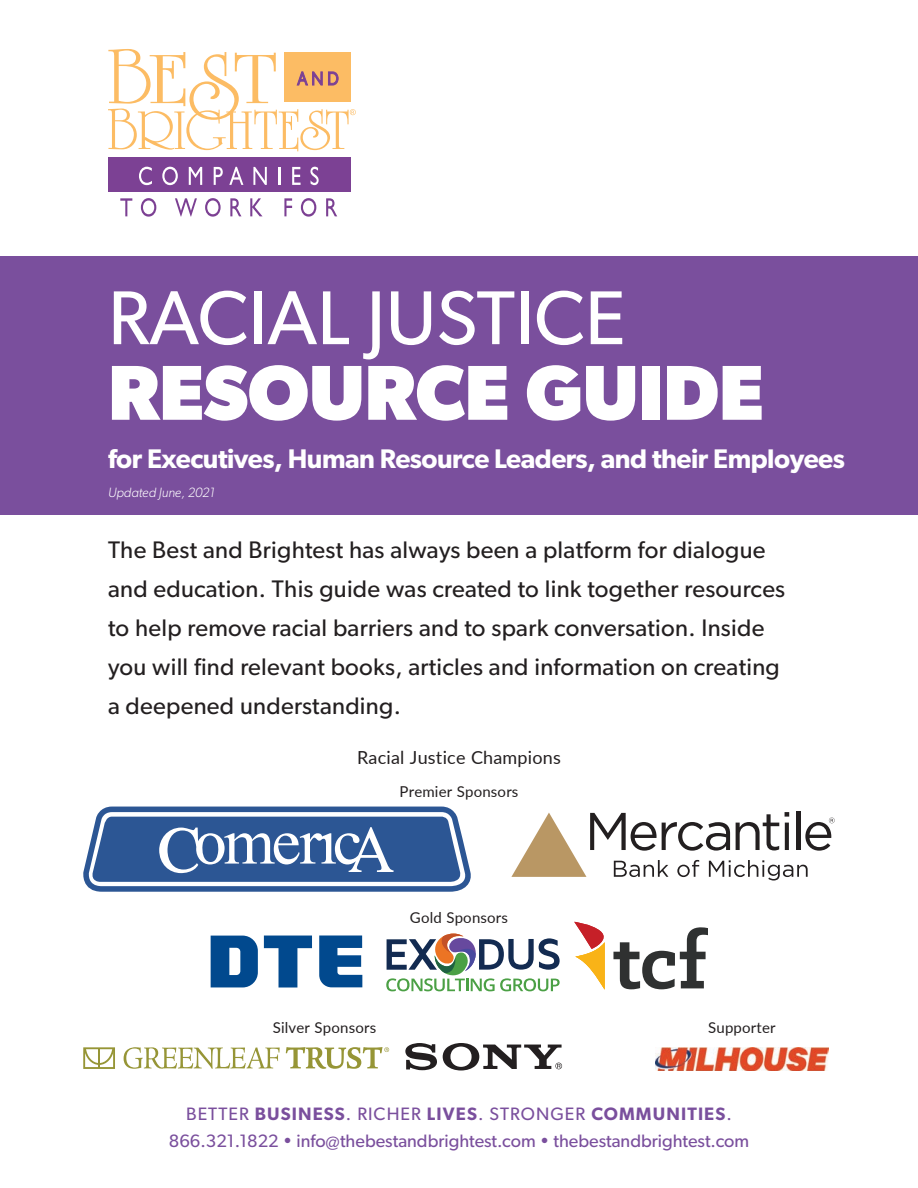
<style>
.page{position:relative;width:918px;height:1188px;background:#fff}
.page>*{position:absolute;margin:0;border:0;box-sizing:border-box;transform-origin:0 0}
.t1{font:700 78px "Gibson";letter-spacing:-.005em;color:#fff}
.t2{font:76.5px "Gibson";color:#fff}
.t3{font:600 27px "Gibson";letter-spacing:-.02em;color:#fff}
.t4{font:24px/39px "Gibson";letter-spacing:.01em;color:#231f20}
.t5{font:18px/27px "Gibson";color:#7a4f9d;text-align:center}
.t6{font:18px "Lato";letter-spacing:.01em;color:#231f20}
.t7{font:15px "Lato";letter-spacing:.01em;color:#231f20}
.t8{font:italic 300 13.5px "Gibson";letter-spacing:-.005em;color:#fff}
.s1{font-weight:600}
</style>
<div class="page">
<div style="left:109px;top:157px;width:242px;height:35px;background:#7c4194"></div>
<svg style="left:139px;top:167px;width:13px;height:18px"></svg>
<svg style="left:162px;top:167px;width:16px;height:18px"></svg>
<svg style="left:189px;top:167px;width:13px;height:18px"></svg>
<svg style="left:214px;top:167px;width:9px;height:18px"></svg>
<svg style="left:229px;top:167px;width:14px;height:18px"></svg>
<svg style="left:253px;top:167px;width:14px;height:18px"></svg>
<hr style="left:278px;top:167px;width:3px;height:18px;background:#fff">
<svg style="left:292px;top:167px;width:9px;height:18px"></svg>
<svg style="left:310px;top:167px;width:9px;height:18px"></svg>
<svg style="left:120px;top:198px;width:12px;height:18px"></svg>
<svg style="left:141px;top:198px;width:15px;height:19px"></svg>
<svg style="left:175px;top:198px;width:22px;height:19px"></svg>
<svg style="left:205px;top:198px;width:16px;height:19px"></svg>
<svg style="left:230px;top:198px;width:12px;height:18px"></svg>
<svg style="left:250px;top:198px;width:12px;height:18px"></svg>
<svg style="left:284px;top:198px;width:8px;height:18px"></svg>
<svg style="left:301px;top:198px;width:15px;height:19px"></svg>
<svg style="left:326px;top:198px;width:11px;height:18px"></svg>
<svg style="left:108px;top:49px;width:248px;height:102px"></svg>
<div style="left:0;top:256px;width:918px;height:259px;background:#7a4f9d"></div>
<svg style="left:83px;top:806px;width:379px;height:86px;background:#5a7bab"></svg>
<svg style="left:84px;top:809px;width:386px;height:80px"></svg>
<hr style="left:797px;top:811px;width:4px;height:39px;background:#231f20">
<svg style="left:511px;top:812px;width:324px;height:69px"></svg>
<svg style="left:124px;top:1047px;width:156px;height:22px"></svg>
<svg style="left:83px;top:1047px;width:32px;height:22px"></svg>
<hr style="left:98px;top:1048px;width:2px;height:20px;background:#969536">
<svg style="left:286px;top:1047px;width:103px;height:22px"></svg>
<svg style="left:405px;top:1043px;width:32px;height:27px"></svg>
<svg style="left:443px;top:1043px;width:119px;height:27px"></svg>
<img style="left:655px;top:1047px;width:174px;height:24px">
<svg style="left:574px;top:922px;width:133px;height:68px"></svg>
<svg style="left:211px;top:936px;width:151px;height:52px"></svg>
<svg style="left:386px;top:934px;width:174px;height:57px"></svg>
<h2 class="t2" style="left:108px;top:292px;width:519px">RACIAL JUSTICE</h2>
<h1 class="t1" style="left:108px;top:346px;width:657px">RESOURCE GUIDE</h1>
<p class="t3" style="left:108px;top:443px;width:738px">for Executives, Human Resource Leaders, and their Employees</p>
<p class="t8" style="left:108px;top:485px;width:108px">Updated June, 2021</p>
<p class="t4" style="left:108px;top:533px;width:679px">The Best and Brightest has always been a platform for dialogue and education. This guide was created to link together resources to help remove racial barriers and to spark conversation. Inside you will find relevant books, articles and information on creating a deepened understanding.</p>
<p class="t6" style="left:357px;top:746px;width:205px">Racial Justice Champions</p>
<p class="t7" style="left:400px;top:782px;width:120px">Premier Sponsors</p>
<p class="t7" style="left:410px;top:908px;width:100px">Gold Sponsors</p>
<p class="t7" style="left:273px;top:1018px;width:105px">Silver Sponsors</p>
<p class="t7" style="left:708px;top:1018px;width:69px">Supporter</p>
<p class="t5" style="left:169px;top:1101px;width:582px">BETTER <span class="s1">BUSINESS</span>. RICHER <span class="s1">LIVES</span>. STRONGER <span class="s1">COMMUNITIES</span>.<br>866.321.1822 • info@thebestandbrightest.com • thebestandbrightest.com</p>
</div>
